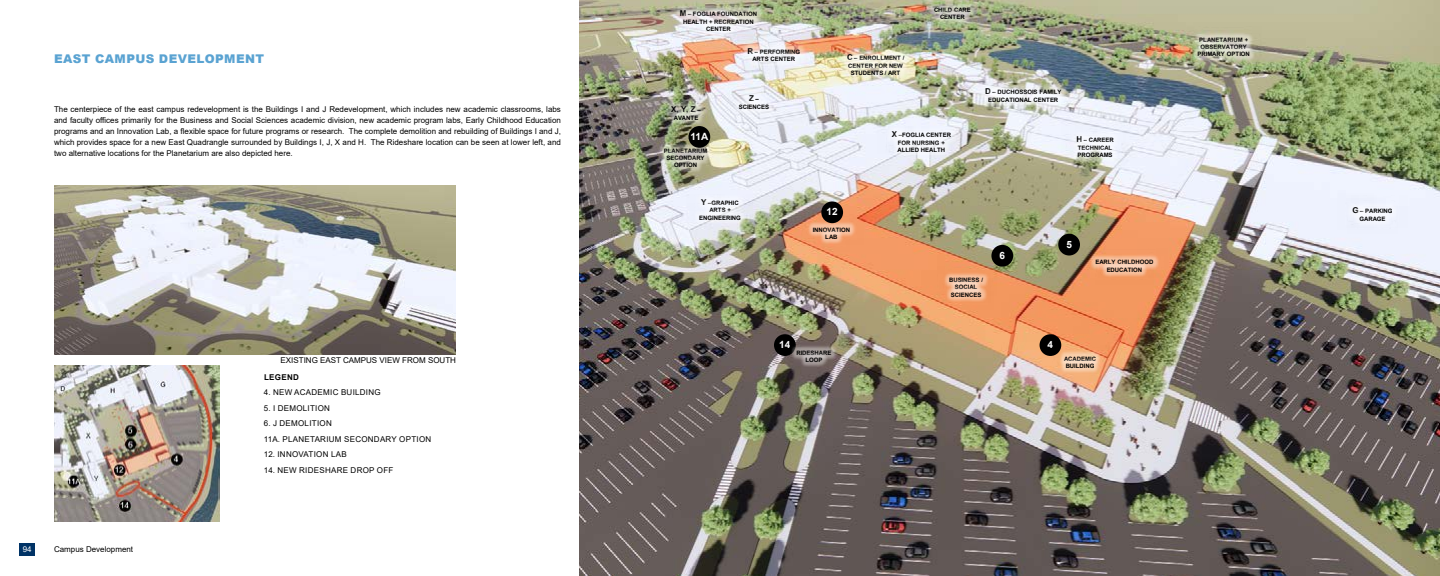
<style>
.page{position:relative;width:1440px;height:576px;background:#fff}
.page>*{position:absolute;margin:0;border:0;box-sizing:border-box;transform-origin:0 0}
.t1{font:900 12px "Arial";letter-spacing:.035em;color:#5aa3d2}
.t2{font:700 10px "Arial";color:#fff}
.t3{font:8px/11px "Arial";color:#000;text-align:justify}
.t4{font:8px/15.5px "Arial";letter-spacing:.035em;color:#000}
.t5{font:700 8px "Arial";letter-spacing:.035em;color:#000}
.t6{font:8px "Arial";color:#fff}
.t7{font:700 6px/7.2px "Arial";color:#000;text-align:center}
.s1{font-size:8px}
.s2{font-size:6px}
</style>
<div class="page">
<div style="left:20px;top:543px;width:15px;height:13px;background:#036"></div>
<img style="left:54px;top:186px;width:402px;height:169px">
<img style="left:579px;top:0;width:861px;height:576px">
<img style="left:54px;top:366px;width:166px;height:156px">
<img style="left:937px;top:267px;width:59px;height:28px">
<img style="left:943px;top:274px;width:48px;height:7px">
<img style="left:939px;top:281px;width:54px;height:28px">
<img style="left:801px;top:216px;width:62px;height:29px">
<img style="left:814px;top:223px;width:35px;height:29px">
<img style="left:1084px;top:249px;width:83px;height:29px">
<img style="left:1095px;top:256px;width:59px;height:28px">
<img style="left:1052px;top:345px;width:58px;height:29px">
<img style="left:1054px;top:352px;width:54px;height:28px">
<img style="left:687px;top:194px;width:8px;height:27px">
<img style="left:695px;top:194px;width:3px;height:10px">
<img style="left:698px;top:194px;width:56px;height:25px">
<img style="left:698px;top:197px;width:46px;height:7px">
<img style="left:688px;top:204px;width:65px;height:19px">
<img style="left:877px;top:126px;width:9px;height:28px">
<img style="left:889px;top:126px;width:77px;height:26px">
<img style="left:886px;top:129px;width:72px;height:26px">
<img style="left:886px;top:137px;width:71px;height:18px">
<img style="left:652px;top:140px;width:69px;height:26px">
<img style="left:655px;top:144px;width:63px;height:29px">
<img style="left:662px;top:151px;width:47px;height:25px">
<img style="left:657px;top:102px;width:27px;height:24px">
<img style="left:684px;top:102px;width:30px;height:24px">
<img style="left:662px;top:104px;width:48px;height:22px">
<img style="left:735px;top:89px;width:7px;height:4px">
<img style="left:742px;top:89px;width:30px;height:4px">
<img style="left:727px;top:93px;width:53px;height:21px">
<img style="left:733px;top:34px;width:35px;height:36px">
<img style="left:741px;top:37px;width:5px;height:9px">
<img style="left:746px;top:36px;width:69px;height:32px">
<img style="left:741px;top:46px;width:66px;height:28px">
<img style="left:1338px;top:193px;width:35px;height:37px">
<img style="left:1347px;top:196px;width:5px;height:32px">
<img style="left:1352px;top:196px;width:56px;height:32px">
<img style="left:1348px;top:205px;width:49px;height:29px">
<img style="left:1062px;top:122px;width:35px;height:36px">
<img style="left:1070px;top:125px;width:5px;height:9px">
<img style="left:1075px;top:125px;width:56px;height:32px">
<img style="left:1066px;top:134px;width:60px;height:29px">
<img style="left:1066px;top:141px;width:58px;height:29px">
<img style="left:971px;top:74px;width:34px;height:36px">
<img style="left:979px;top:77px;width:5px;height:9px">
<img style="left:984px;top:77px;width:93px;height:32px">
<img style="left:977px;top:86px;width:93px;height:29px">
<img style="left:1188px;top:26px;width:74px;height:15px">
<img style="left:1189px;top:33px;width:71px;height:8px">
<img style="left:1186px;top:41px;width:76px;height:28px">
<img style="left:922px;top:4px;width:62px;height:20px">
<img style="left:928px;top:4px;width:48px;height:20px">
<img style="left:833px;top:40px;width:34px;height:36px">
<img style="left:841px;top:43px;width:5px;height:9px">
<img style="left:846px;top:43px;width:73px;height:32px">
<img style="left:837px;top:52px;width:79px;height:28px">
<img style="left:839px;top:59px;width:73px;height:21px">
<img style="left:665px;top:4px;width:10px;height:28px">
<img style="left:675px;top:4px;width:5px;height:4px">
<img style="left:680px;top:4px;width:92px;height:27px">
<img style="left:671px;top:8px;width:96px;height:29px">
<img style="left:694px;top:15px;width:48px;height:25px">
<div style="left:1040px;top:334px;width:21px;height:22px;background:#000;border-radius:50%"></div>
<div style="left:1058px;top:234px;width:22px;height:22px;background:#000;border-radius:50%"></div>
<div style="left:991px;top:245px;width:22px;height:22px;background:#000;border-radius:50%"></div>
<div style="left:821px;top:201px;width:22px;height:22px;background:#000;border-radius:50%"></div>
<div style="left:689px;top:126px;width:21px;height:22px;background:#000;border-radius:50%"></div>
<div style="left:774px;top:334px;width:22px;height:22px;background:#000;border-radius:50%"></div>
<img style="left:785px;top:339px;width:60px;height:29px">
<img style="left:794px;top:346px;width:40px;height:29px">
<p class="t7" style="left:680px;top:10px;width:79px"><span class="s1">M</span> – FOGLIA FOUNDATION<br>HEALTH + RECREATION<br>CENTER</p>
<p class="t7" style="left:934px;top:6px;width:38px">CHILD CARE<br>CENTER</p>
<h1 class="t1" style="left:54px;top:50px;width:212px">EAST CAMPUS DEVELOPMENT</h1>
<p class="t7" style="left:747px;top:48px;width:54px;line-height:7.7px"><span class="s1">R</span> – PERFORMING<br>ARTS CENTER</p>
<p class="t7" style="left:847px;top:54px;width:59px"><span class="s1">C</span> – ENROLLMENT /<br>CENTER FOR NEW<br>STUDENTS / ART</p>
<p class="t7" style="left:1198px;top:36px;width:54px">PLANETARIUM +<br>OBSERVATORY<br>PRIMARY OPTION</p>
<p class="t3" style="left:54px;top:104px;width:509px">The centerpiece of the east campus redevelopment is the Buildings I and J Redevelopment, which includes new academic classrooms, labs and faculty offices primarily for the Business and Social Sciences academic division, new academic program labs, Early Childhood Education programs and an Innovation Lab, a flexible space for future programs or research. The complete demolition and rebuilding of Buildings I and J, which provides space for a new East Quadrangle surrounded by Buildings I, J, X and H. The Rideshare location can be seen at lower left, and two alternative locations for the Planetarium are also depicted here.</p>
<p class="t5" style="left:671px;top:104px;width:31px">X, Y, Z <span class="s2">–</span></p>
<p class="t7" style="left:674px;top:114px;width:26px">AVANTE</p>
<p class="t2" style="left:690px;top:129px;width:19px">11A</p>
<p class="t5" style="left:749px;top:93px;width:11px">Z <span class="s2">–</span></p>
<p class="t7" style="left:739px;top:103px;width:32px">SCIENCES</p>
<p class="t7" style="left:892px;top:131px;width:61px;line-height:7.7px"><span class="s1">X</span> –FOGLIA CENTER<br>FOR NURSING +</p>
<p class="t7" style="left:664px;top:147px;width:45px">PLANETARIUM</p>
<p class="t7" style="left:898px;top:147px;width:49px">ALLIED HEALTH</p>
<p class="t7" style="left:667px;top:154px;width:40px">SECONDARY<br>OPTION</p>
<p class="t7" style="left:985px;top:88px;width:78px;line-height:7.7px"><span class="s1">D</span> – DUCHOSSOIS FAMILY<br>EDUCATIONAL CENTER</p>
<p class="t7" style="left:1076px;top:136px;width:39px;text-align:left"><span class="s1">H</span> – CAREER<br>TECHNICAL<br>PROGRAMS</p>
<p class="t7" style="left:699px;top:199px;width:43px"><span class="s1">Y</span> –GRAPHIC<br>ARTS +<br>ENGINEERING</p>
<p class="t2" style="left:827px;top:204px;width:13px">12</p>
<p class="t7" style="left:1352px;top:207px;width:42px;line-height:7.7px"><span class="s1">G</span> – PARKING<br>GARAGE</p>
<p class="t7" style="left:813px;top:226px;width:39px">INNOVATION<br>LAB</p>
<p class="t2" style="left:1066px;top:237px;width:7px">5</p>
<p class="t2" style="left:1000px;top:248px;width:7px">6</p>
<p class="t7" style="left:1095px;top:259px;width:60px">EARLY CHILDHOOD<br>EDUCATION</p>
<p class="t7" style="left:949px;top:276px;width:36px">BUSINESS /<br>SOCIAL<br>SCIENCES</p>
<p class="t2" style="left:779px;top:338px;width:13px">14</p>
<p class="t2" style="left:1048px;top:338px;width:7px">4</p>
<p class="t3" style="left:281px;top:354px;width:177px">EXISTING EAST CAMPUS VIEW FROM SOUTH</p>
<p class="t5" style="left:264px;top:371px;width:36px">LEGEND</p>
<p class="t4" style="left:264px;top:385px;width:118px">4. NEW ACADEMIC BUILDING</p>
<p class="t4" style="left:264px;top:400px;width:68px">5. I DEMOLITION</p>
<p class="t4" style="left:264px;top:416px;width:169px">6. J DEMOLITION<br>11A. PLANETARIUM SECONDARY OPTION</p>
<p class="t4" style="left:264px;top:447px;width:84px">12. INNOVATION LAB</p>
<p class="t4" style="left:264px;top:462px;width:131px">14. NEW RIDESHARE DROP OFF</p>
<p class="t7" style="left:796px;top:349px;width:36px">RIDESHARE<br>LOOP</p>
<p class="t7" style="left:1064px;top:355px;width:33px;text-align:left">ACADEMIC<br>BUILDING</p>
<p class="t6" style="left:23px;top:543px;width:10px">94</p>
<p class="t3" style="left:54px;top:543px;width:81px">Campus Development</p>
</div>
